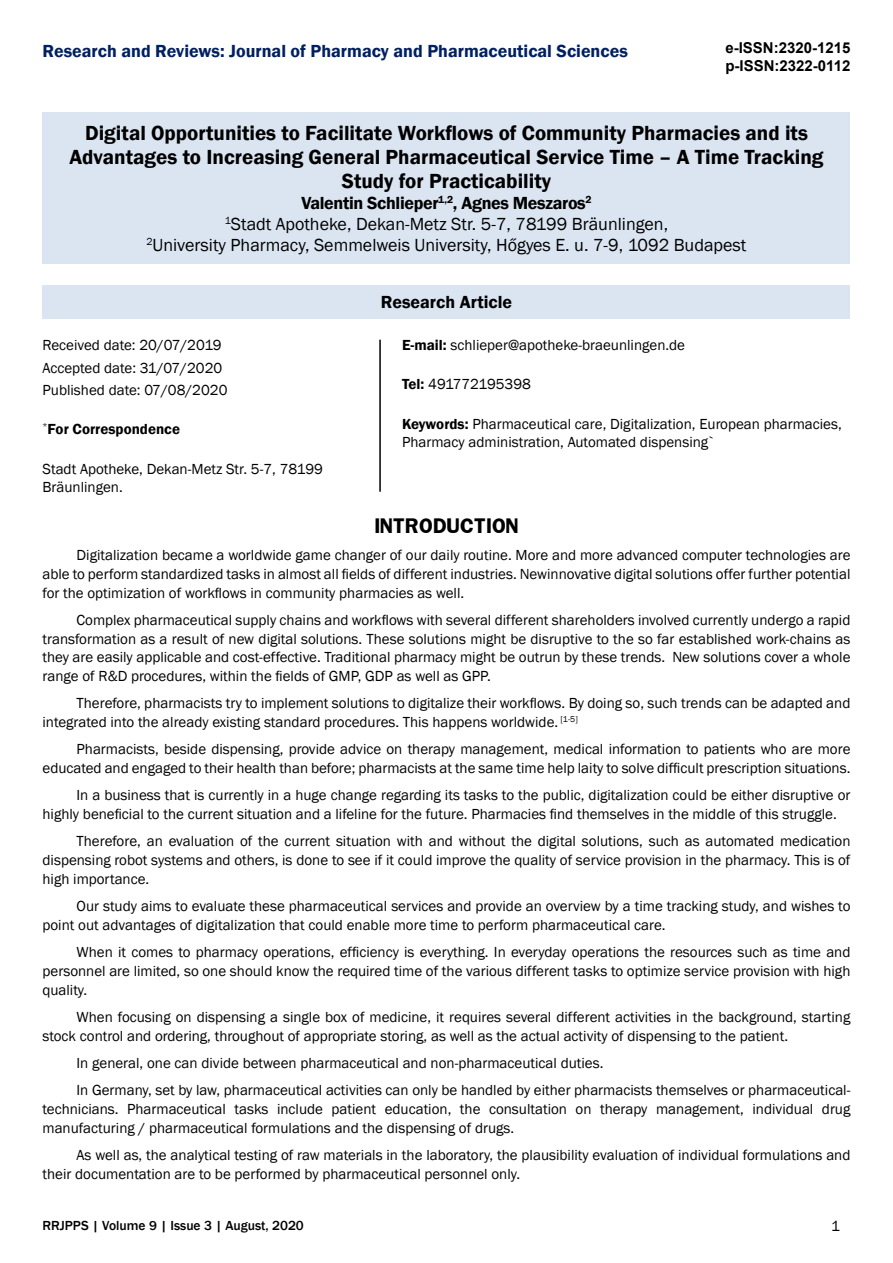
<style>
.page{position:relative;width:893px;height:1263px;background:#fff}
.page>*{position:absolute;margin:0;border:0;box-sizing:border-box;transform-origin:0 0}
.t1{font:600 21px/24px "Franklin Gothic";color:#000;text-align:center}
.t2{font:18px/21px "Franklin Gothic";color:#000;text-align:center}
.t3{font:600 18px "Franklin Gothic";color:#002060}
.t4{font:600 18px "Franklin Gothic";color:#000}
.t5{font:700 18px "Franklin";color:#000}
.t6{font:15px/18.8px "Franklin Gothic";color:#000}
.t7{font:700 15px/18px "Arial";color:#000}
.t8{font:600 15px "Franklin Gothic";color:#000}
.t9{font:500 13.5px "Franklin Gothic";color:#000}
.s1{font-weight:600}
</style>
<div class="page">
<div style="left:43px;top:112px;width:807px;height:152px;background:#dbe5f1"></div>
<div style="left:43px;top:285px;width:807px;height:33px;background:#dbe5f1"></div>
<hr style="left:379px;top:340px;width:2px;height:152px;background:#000">
<p class="t3" style="left:43px;top:40px;width:587px">Research and Reviews: Journal of Pharmacy and Pharmaceutical Sciences</p>
<p class="t7" style="left:725px;top:39px;width:127px">e-ISSN:2320-1215 p-ISSN:2322-0112</p>
<h1 class="t1" style="left:70px;top:121px;width:755px">Digital Opportunities to Facilitate Workflows of Community Pharmacies and its<br>Advantages to Increasing General Pharmaceutical Service Time – A Time Tracking<br>Study for Practicability</h1>
<p class="t2" style="left:146px;top:193px;width:601px"><span class="s1">Valentin Schlieper</span><sup>1,2</sup><span class="s1">, Agnes Meszaros</span><sup>2<br></sup><sup>1</sup>Stadt Apotheke, Dekan-Metz Str. 5-7, 78199 Bräunlingen,<br><sup>2</sup>University Pharmacy, Semmelweis University, Hőgyes E. u. 7-9, 1092 Budapest</p>
<p class="t6" style="left:43px;top:334px;width:186px;line-height:22.5px">Received date: 20/07/2019<br>Accepted date: 31/07/2020<br>Published date: 07/08/2020</p>
<p class="t8" style="left:43px;top:420px;width:139px"><sup>*</sup>For Correspondence</p>
<p class="t6" style="left:43px;top:460px;width:282px;line-height:18px">Stadt Apotheke, Dekan-Metz Str. 5-7, 78199<br>Bräunlingen.</p>
<p class="t4" style="left:381px;top:291px;width:133px">Research Article</p>
<p class="t6" style="left:402px;top:336px;width:285px"><span class="s1">E-mail:</span> schlieper@apotheke-braeunlingen.de</p>
<p class="t6" style="left:402px;top:375px;width:130px"><span class="s1">Tel:</span> 491772195398</p>
<p class="t6" style="left:402px;top:415px;width:441px;line-height:18px"><span class="s1">Keywords:</span> Pharmaceutical care, Digitalization, European pharmacies,<br>Pharmacy administration, Automated dispensing`</p>
<p class="t5" style="left:374px;top:513px;width:146px">INTRODUCTION</p>
<p class="t6" style="left:43px;top:546px;width:809px;text-align:justify;text-indent:34px">Digitalization became a worldwide game changer of our daily routine. More and more advanced computer technologies are able to perform standardized tasks in almost all fields of different industries. Newinnovative digital solutions offer further potential for the optimization of workflows in community pharmacies as well.</p>
<p class="t6" style="left:43px;top:611px;width:809px;text-align:justify;text-indent:34px">Complex pharmaceutical supply chains and workflows with several different shareholders involved currently undergo a rapid transformation as a result of new digital solutions. These solutions might be disruptive to the so far established work-chains as they are easily applicable and cost-effective. Traditional pharmacy might be outrun by these trends. New solutions cover a whole range of R&amp;D procedures, within the fields of GMP, GDP as well as GPP.</p>
<p class="t6" style="left:43px;top:694px;width:809px;text-indent:34px">Therefore, pharmacists try to implement solutions to digitalize their workflows. By doing so, such trends can be adapted and integrated into the already existing standard procedures. This happens worldwide. <sup>[1-5]</sup></p>
<p class="t6" style="left:43px;top:740px;width:809px;text-align:right">Pharmacists, beside dispensing, provide advice on therapy management, medical information to patients who are more educated and engaged to their health than before; pharmacists at the same time help laity to solve difficult prescription situations.</p>
<p class="t6" style="left:43px;top:786px;width:809px;text-indent:34px">In a business that is currently in a huge change regarding its tasks to the public, digitalization could be either disruptive or highly beneficial to the current situation and a lifeline for the future. Pharmacies find themselves in the middle of this struggle.</p>
<p class="t6" style="left:43px;top:832px;width:809px;text-align:justify;text-indent:34px">Therefore, an evaluation of the current situation with and without the digital solutions, such as automated medication dispensing robot systems and others, is done to see if it could improve the quality of service provision in the pharmacy. This is of high importance.</p>
<p class="t6" style="left:43px;top:897px;width:809px;text-indent:34px">Our study aims to evaluate these pharmaceutical services and provide an overview by a time tracking study, and wishes to point out advantages of digitalization that could enable more time to perform pharmaceutical care.</p>
<p class="t6" style="left:43px;top:943px;width:809px;text-align:justify;text-indent:34px">When it comes to pharmacy operations, efficiency is everything. In everyday operations the resources such as time and personnel are limited, so one should know the required time of the various different tasks to optimize service provision with high quality.</p>
<p class="t6" style="left:43px;top:1008px;width:809px;text-indent:34px">When focusing on dispensing a single box of medicine, it requires several different activities in the background, starting stock control and ordering, throughout of appropriate storing, as well as the actual activity of dispensing to the patient.</p>
<p class="t6" style="left:77px;top:1049px;width:775px;line-height:27.3px">In general, one can divide between pharmaceutical and non-pharmaceutical duties.<br>In Germany, set by law, pharmaceutical activities can only be handled by either pharmacists themselves or pharmaceutical-</p>
<p class="t6" style="left:43px;top:1100px;width:809px">technicians. Pharmaceutical tasks include patient education, the consultation on therapy management, individual drug manufacturing / pharmaceutical formulations and the dispensing of drugs.</p>
<p class="t6" style="left:43px;top:1146px;width:809px;text-indent:34px">As well as, the analytical testing of raw materials in the laboratory, the plausibility evaluation of individual formulations and their documentation are to be performed by pharmaceutical personnel only.</p>
<p class="t9" style="left:43px;top:1217px;width:263px">RRJPPS | Volume 9 | Issue 3 | August, 2020</p>
<p class="t6" style="left:831px;top:1217px;width:10px">1</p>
</div>
